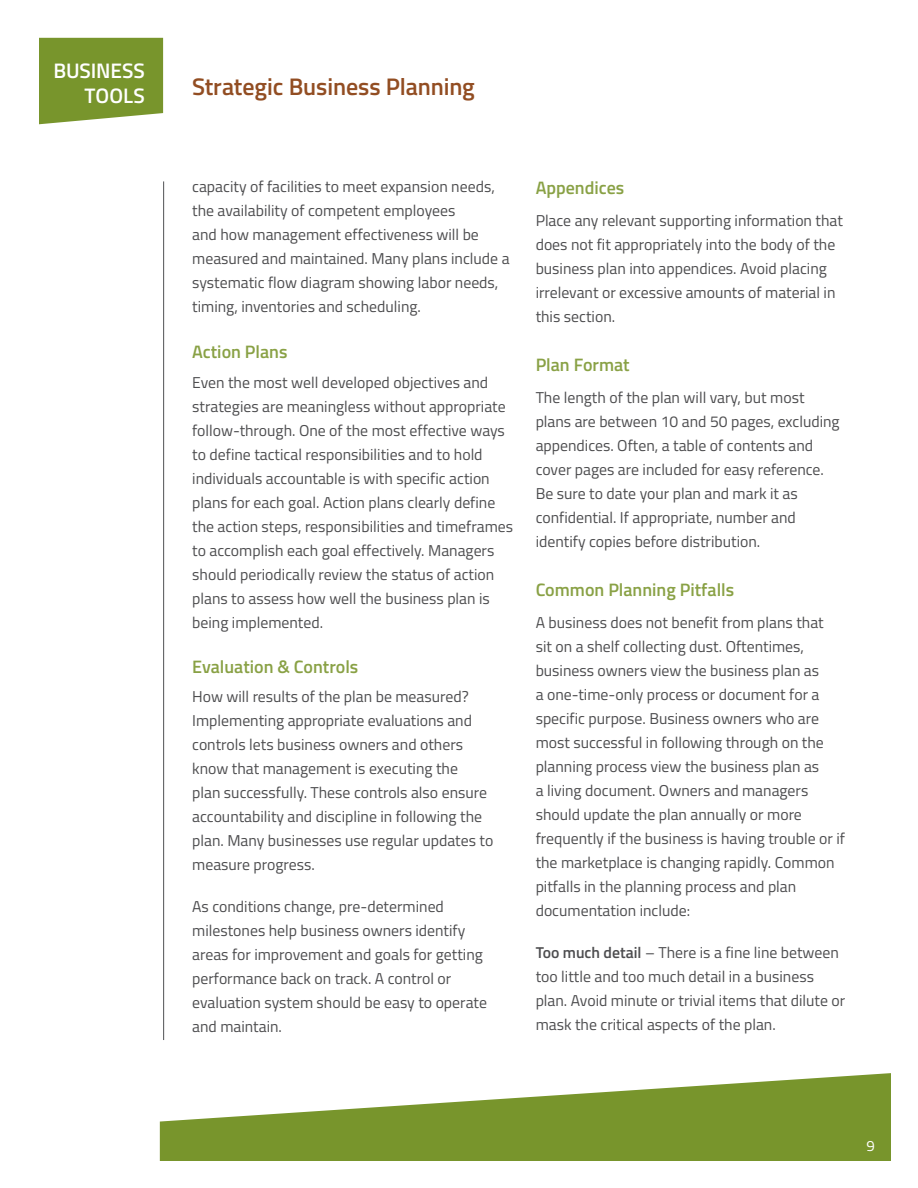
<style>
.page{position:relative;width:918px;height:1188px;background:#fff}
.page>*{position:absolute;margin:0;border:0;box-sizing:border-box;transform-origin:0 0}
.t1{font:600 24px "Titillium Web";letter-spacing:-.005em;color:#924d22}
.t2{font:600 21px/25.2px "Titillium Web";letter-spacing:-.005em;color:#fff;text-align:right}
.t3{font:600 18px "Titillium Web";color:#89a145}
.t4{font:18px "Titillium Web";color:#fff}
.t5{font:15.75px/24px "Titillium Web";color:#4d4d4f}
.t6{font:15px "Titillium Web";color:#fff}
.s1{font-weight:600}
</style>
<div class="page">
<svg style="left:160px;top:1073px;width:731px;height:88px;fill:#78952c"></svg>
<div style="left:39px;top:38px;width:124px;height:86px;background:#78952c"></div>
<hr style="left:163px;top:181px;width:1px;height:859px;background:#636466">
<h2 class="t2" style="left:53px;top:57px;width:93px">BUSINESS<br>TOOLS</h2>
<h1 class="t1" style="left:192px;top:68px;width:284px">Strategic Business Planning</h1>
<p class="t5" style="left:192px;top:174px;width:319px">capacity of facilities to meet expansion needs, the availability of competent employees<br>and how management effectiveness will be measured and maintained. Many plans include a systematic flow diagram showing labor needs, timing, inventories and scheduling.</p>
<p class="t3" style="left:192px;top:338px;width:97px">Action Plans</p>
<p class="t5" style="left:192px;top:370px;width:322px">Even the most well developed objectives and strategies are meaningless without appropriate follow-through. One of the most effective ways to define tactical responsibilities and to hold individuals accountable is with specific action plans for each goal. Action plans clearly define the action steps, responsibilities and timeframes to accomplish each goal effectively. Managers should periodically review the status of action plans to assess how well the business plan is being implemented.</p>
<p class="t3" style="left:192px;top:653px;width:168px">Evaluation &amp; Controls</p>
<p class="t5" style="left:192px;top:684px;width:303px">How will results of the plan be measured?<br>Implementing appropriate evaluations and controls lets business owners and others know that management is executing the<br>plan successfully. These controls also ensure accountability and discipline in following the plan. Many businesses use regular updates to measure progress.</p>
<p class="t5" style="left:192px;top:894px;width:296px">As conditions change, pre-determined milestones help business owners identify areas for improvement and goals for getting performance back on track. A control or evaluation system should be easy to operate and maintain.</p>
<p class="t3" style="left:536px;top:175px;width:90px">Appendices</p>
<p class="t5" style="left:536px;top:208px;width:309px">Place any relevant supporting information that does not fit appropriately into the body of the business plan into appendices. Avoid placing irrelevant or excessive amounts of material in this section.</p>
<p class="t3" style="left:536px;top:352px;width:96px">Plan Format</p>
<p class="t5" style="left:536px;top:385px;width:306px">The length of the plan will vary, but most plans are between 10 and 50 pages, excluding appendices. Often, a table of contents and cover pages are included for easy reference.<br>Be sure to date your plan and mark it as confidential. If appropriate, number and identify copies before distribution.</p>
<p class="t3" style="left:536px;top:577px;width:200px">Common Planning Pitfalls</p>
<p class="t5" style="left:536px;top:610px;width:311px">A business does not benefit from plans that<br>sit on a shelf collecting dust. Oftentimes, business owners view the business plan as<br>a one-time-only process or document for a specific purpose. Business owners who are most successful in following through on the planning process view the business plan as<br>a living document. Owners and managers should update the plan annually or more frequently if the business is having trouble or if the marketplace is changing rapidly. Common pitfalls in the planning process and plan documentation include:</p>
<p class="t5" style="left:536px;top:940px;width:311px"><span class="s1">Too much detail</span> – There is a fine line between too little and too much detail in a business plan. Avoid minute or trivial items that dilute or mask the critical aspects of the plan.</p>
<p class="t6" style="left:866px;top:1135px;width:10px">9</p>
<p class="t4" style="left:865px;top:1135px;width:12px">9</p>
</div>
